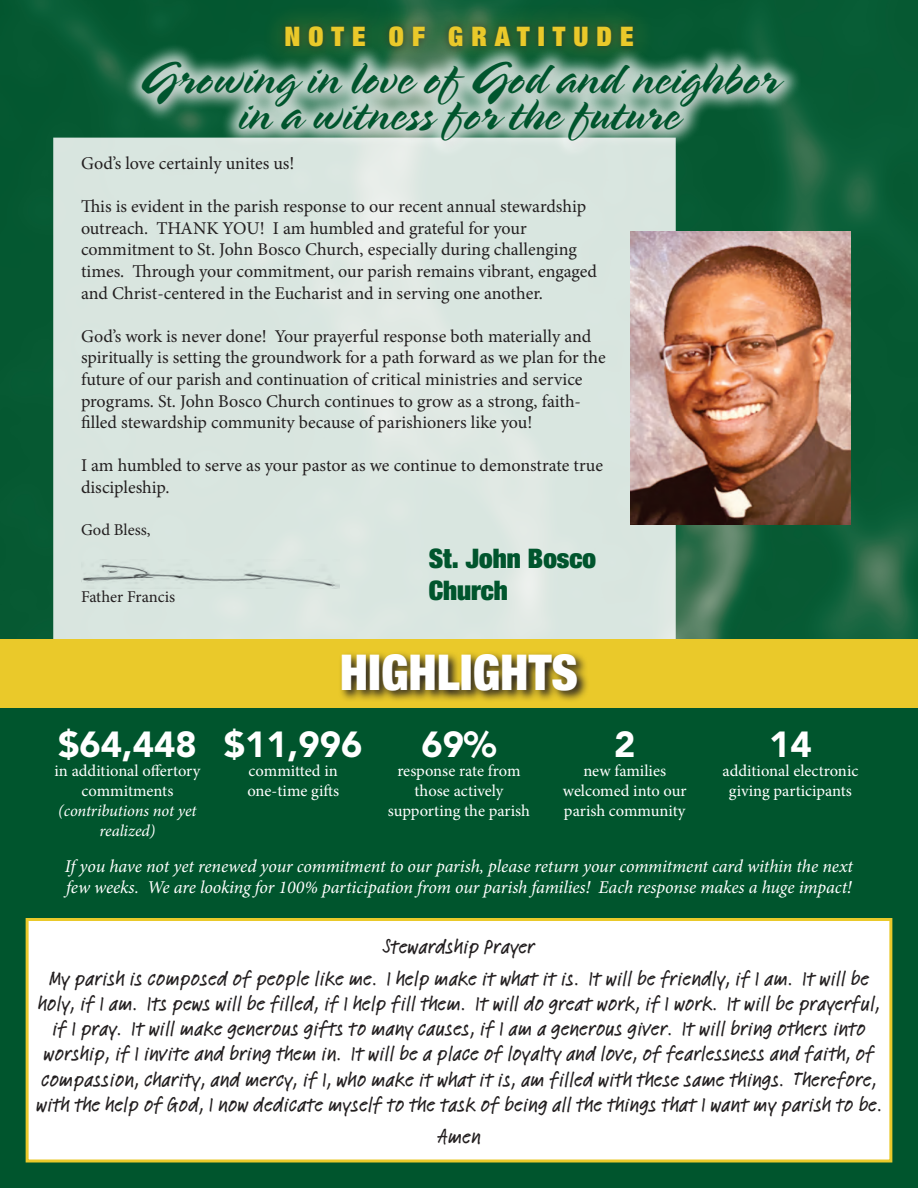
<style>
.page{position:relative;width:918px;height:1188px;background:#fff}
.page>*{position:absolute;margin:0;border:0;box-sizing:border-box;transform-origin:0 0}
.t1{font:49.5px/36px "Spring LP Std";color:#00552d;text-align:center}
.t2{font:900 condensed 49.5px "Helvetica Neue LT Std";color:#fff}
.t3{font:900 36px "Avenir LT Std";color:#fff}
.t4{font:900 condensed 27px/32.4px "Helvetica Neue LT Std";color:#00552d}
.t5{font:900 condensed 27px "Helvetica Neue LT Std";letter-spacing:.3em;color:#eac92a}
.t6{font:500 21px/25.2px "Feltpen Com";color:#231f20;text-align:center}
.t7{font:18px/21.6px "Minion Pro";letter-spacing:-.005em;color:#231f20}
.t8{font:italic 18px/21.6px "Minion Pro";letter-spacing:-.01em;color:#fff}
.t9{font:16.5px/19.8px "Minion Pro";color:#fff;text-align:center}
.t10{font:16.5px "Minion Pro";letter-spacing:-.005em;color:#231f20}
.s1{font-style:italic}
</style>
<div class="page">
<img style="left:0;top:0;width:918px;height:639px">
<div style="left:53px;top:138px;width:623px;height:534px;background:#d9e6e0;border:2px solid #fff"></div>
<div style="left:0;top:702px;width:918px;height:486px;background:#00552d"></div>
<div style="left:0;top:639px;width:918px;height:69px;background:#eac92a"></div>
<div style="left:26px;top:918px;width:866px;height:244px;background:#fff;border:3px solid #eac92a"></div>
<div style="left:261px;top:2px;width:396px;height:69px;background:#eac92a;opacity:.5"></div>
<div style="left:123px;top:43px;width:680px;height:117px;background:#fff;opacity:.75"></div>
<svg style="left:340px;top:653px;width:247px;height:48px;background:#8d7a24"></svg>
<img style="left:81px;top:564px;width:258px;height:24px">
<img style="left:631px;top:231px;width:219px;height:293px">
<p class="t5" style="left:284px;top:19px;width:351px">NOTE OF GRATITUDE</p>
<p class="t1" style="left:140px;top:60px;width:640px">Growing in love of God and neighbor in a witness for the future</p>
<p class="t7" style="left:81px;top:153px;width:215px">God’s love certainly unites us!</p>
<p class="t7" style="left:81px;top:196px;width:518px">This is evident in the parish response to our recent annual stewardship outreach. THANK YOU! I am humbled and grateful for your commitment to St. John Bosco Church, especially during challenging times. Through your commitment, our parish remains vibrant, engaged and Christ-centered in the Eucharist and in serving one another.</p>
<p class="t7" style="left:81px;top:325px;width:526px">God’s work is never done! Your prayerful response both materially and spiritually is setting the groundwork for a path forward as we plan for the future of our parish and continuation of critical ministries and service programs. St. John Bosco Church continues to grow as a strong, faith&shy;filled stewardship community because of parishioners like you!</p>
<p class="t7" style="left:81px;top:455px;width:524px">I am humbled to serve as your pastor as we continue to demonstrate true discipleship.</p>
<p class="t10" style="left:81px;top:519px;width:71px">God Bless,</p>
<p class="t10" style="left:81px;top:586px;width:96px">Father Francis</p>
<p class="t4" style="left:429px;top:541px;width:169px">St. John Bosco<br>Church</p>
<p class="t2" style="left:340px;top:642px;width:240px">HIGHLIGHTS</p>
<p class="t3" style="left:58px;top:722px;width:140px">$64,448</p>
<p class="t9" style="left:54px;top:761px;width:148px">in additional offertory commitments <span class="s1">(contributions not yet realized)</span></p>
<p class="t8" style="left:65px;top:855px;width:790px">If you have not yet renewed your commitment to our parish, please return your commitment card within the next few weeks. We are looking for 100% participation from our parish families! Each response makes a huge impact!</p>
<p class="t3" style="left:224px;top:722px;width:140px">$11,996</p>
<p class="t9" style="left:249px;top:761px;width:91px">committed in</p>
<p class="t9" style="left:247px;top:781px;width:93px">one-time gifts</p>
<p class="t3" style="left:421px;top:722px;width:77px">69%</p>
<p class="t9" style="left:388px;top:761px;width:144px">response rate from those actively supporting the parish</p>
<p class="t3" style="left:614px;top:722px;width:23px">2</p>
<p class="t9" style="left:563px;top:761px;width:125px">new families welcomed into our parish community</p>
<p class="t3" style="left:769px;top:722px;width:44px">14</p>
<p class="t9" style="left:723px;top:761px;width:137px">additional electronic giving participants</p>
<p class="t6" style="left:383px;top:934px;width:153px">Stewardship Prayer</p>
<p class="t6" style="left:36px;top:966px;width:847px">My parish is composed of people like me. I help make it what it is. It will be friendly, if I am. It will be holy, if I am. Its pews will be filled, if I help fill them. It will do great work, if I work. It will be prayerful, if I pray. It will make generous gifts to many causes, if I am a generous giver. It will bring others into worship, if I invite and bring them in. It will be a place of loyalty and love, of fearlessness and faith, of compassion, charity, and mercy, if I, who make it what it is, am filled with these same things. Therefore, with the help of God, I now dedicate myself to the task of being all the things that I want my parish to be.</p>
<p class="t6" style="left:437px;top:1123px;width:45px">Amen</p>
</div>
